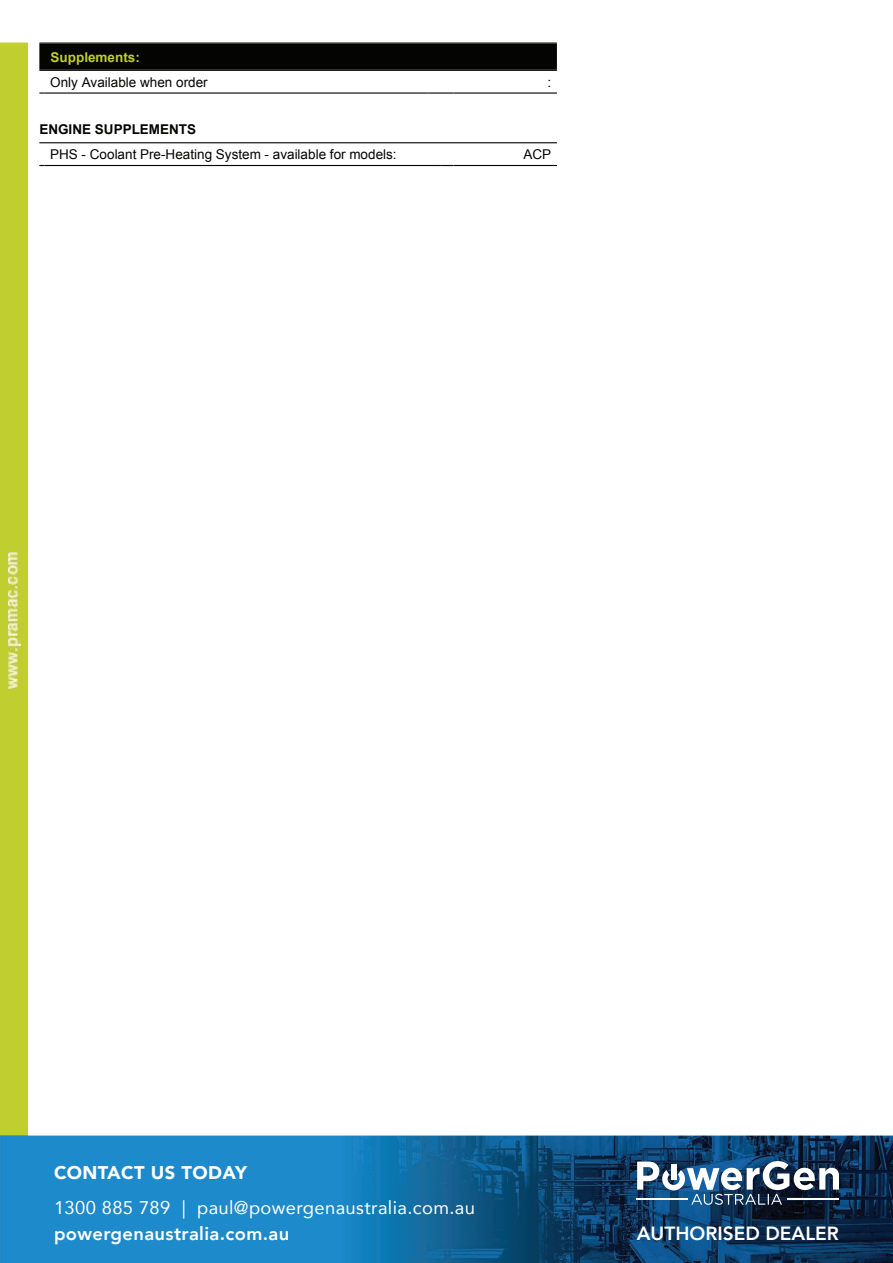
<style>
.page{position:relative;width:893px;height:1263px;background:#fff}
.page>*{position:absolute;margin:0;border:0;box-sizing:border-box;transform-origin:0 0}
.t1{font:800 19.05px "Avenir";color:#fff}
.t2{font:18.3px "Avenir";letter-spacing:.02em;color:#fff}
.t3{font:800 18.3px "Avenir";letter-spacing:.02em;color:#fff}
.t4{font:900 18.3px "Avenir";letter-spacing:.02em;color:#fff}
.t5{font:13.5px "Arial";color:#040503}
.t6{font:700 13.5px "Arial";color:#040503}
.t7{font:700 13.5px "Arial";color:#c0ce30}
</style>
<div class="page">
<img style="left:0;top:1135px;width:893px;height:128px">
<svg style="left:637px;top:1161px;width:202px;height:44px"></svg>
<div style="left:671px;top:1164px;width:5px;height:16px;background:#fff"></div>
<div style="left:0;top:43px;width:28px;height:1092px;background:#c0ce30"></div>
<svg style="left:39px;top:43px;width:518px;height:28px;background:#080907"></svg>
<svg style="left:39px;top:92px;width:518px;height:2px"></svg>
<svg style="left:39px;top:142px;width:518px;height:1px"></svg>
<svg style="left:39px;top:165px;width:518px;height:1px"></svg>
<img style="left:9px;top:553px;width:12px;height:136px">
<p class="t7" style="left:51px;top:48px;width:91px">Supplements:</p>
<p class="t5" style="left:50px;top:73px;width:159px">Only Available when order</p>
<p class="t5" style="left:548px;top:73px;width:5px">:</p>
<p class="t6" style="left:39px;top:120px;width:158px">ENGINE SUPPLEMENTS</p>
<p class="t5" style="left:50px;top:146px;width:348px">PHS - Coolant Pre-Heating System - available for models:</p>
<p class="t5" style="left:523px;top:146px;width:29px">ACP</p>
<h2 class="t4" style="left:54px;top:1157px;width:194px">CONTACT US TODAY</h2>
<h2 class="t2" style="left:54px;top:1193px;width:422px">1300 885 789 | paul@powergenaustralia.com.au</h2>
<h2 class="t3" style="left:54px;top:1220px;width:237px">powergenaustralia.com.au</h2>
<h1 class="t1" style="left:637px;top:1219px;width:204px">AUTHORISED DEALER</h1>
</div>
